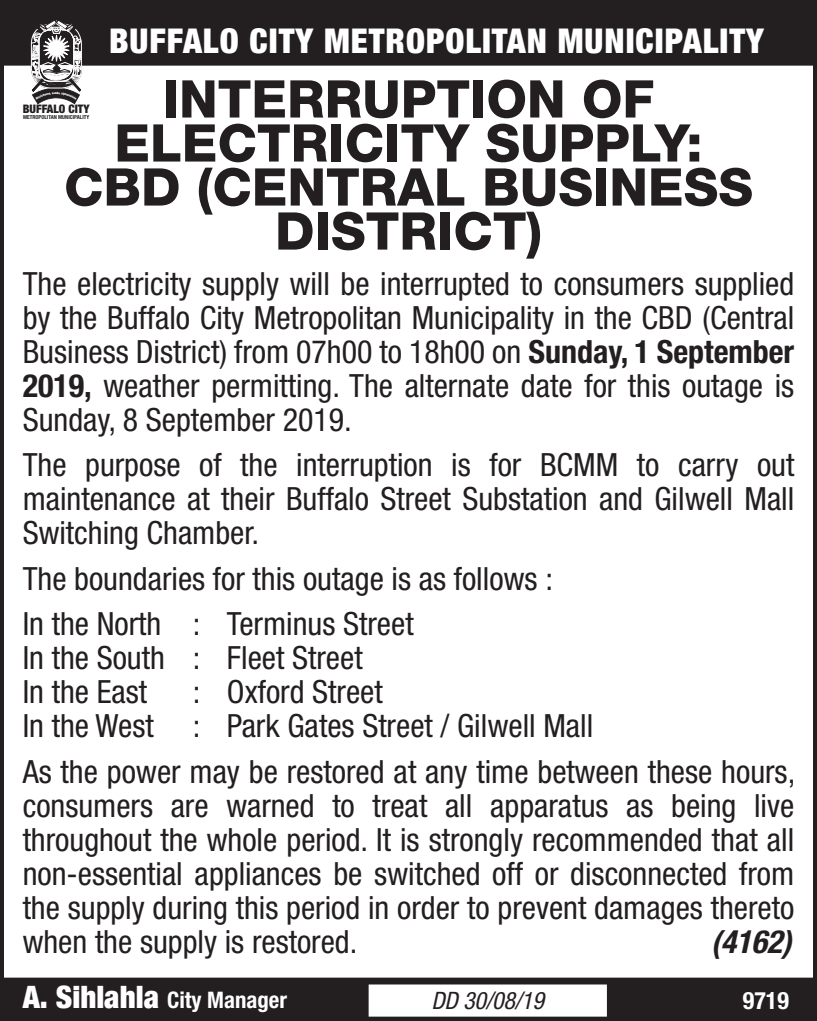
<style>
.page{position:relative;width:817px;height:1021px;background:#fff}
.page>*{position:absolute;margin:0;border:0;box-sizing:border-box;transform-origin:0 0}
.t1{font:800 52px/44px "Helvetica Neue LT Std";color:#231f20;text-align:center}
.t2{font:900 condensed 34px "Helvetica Neue";letter-spacing:.03em;color:#fff}
.t3{font:condensed 32px/34px "Helvetica Neue LT Std";color:#231f20;text-align:justify}
.t4{font:italic 700 condensed 32px "Helvetica Neue LT Std";color:#231f20}
.t5{font:italic condensed 24px "Helvetica Neue LT Std";letter-spacing:-.01em;color:#231f20}
.t6{font:700 condensed 24px "Helvetica Neue LT Std";color:#fff}
.t7{font:700 condensed 22.8px "Helvetica Neue LT Std";color:#fff}
.t8{font:900 condensed 11.6px "Helvetica Neue LT Std";color:#231f20}
.t9{font:700 condensed 5.6px "Helvetica Neue LT Std";color:#231f20}
.s1{font-weight:700}
.s2{font-family:"Helvetica Neue";font-weight:900;font-size:30.8px}
</style>
<div class="page">
<div style="left:2px;top:1px;width:812px;height:63px;background:#231f20"></div>
<div style="left:0;top:0;width:816px;height:66px;border:4px solid #231f20"></div>
<div style="left:2px;top:979px;width:812px;height:41px;background:#231f20"></div>
<div style="left:0;top:977px;width:816px;height:43px;border:4px solid #231f20"></div>
<div style="left:368px;top:984px;width:238px;height:32px;background:#fff;border:2px solid #fff"></div>
<svg style="left:30px;top:20px;width:53px;height:85px"></svg>
<div style="left:39px;top:29px;width:35px;height:53px;border:1px solid #fff;border-radius:12px"></div>
<p class="t2" style="left:109px;top:13px;width:656px">BUFFALO CITY METROPOLITAN MUNICIPALITY</p>
<p class="t1" style="left:114px;top:77px;width:589px">INTERRUPTION OF<br>ELECTRICITY SUPPLY:</p>
<p class="t1" style="left:64px;top:165px;width:690px">CBD (CENTRAL BUSINESS<br>DISTRICT)</p>
<p class="t3" style="left:23px;top:266px;width:773px">The electricity supply will be interrupted to consumers supplied by the Buffalo City Metropolitan Municipality in the CBD (Central Business District) from 07h00 to 18h00 on <span class="s1">Sunday, 1 September 2019,</span> weather permitting. The alternate date for this outage is Sunday, 8 September 2019.</p>
<p class="t3" style="left:23px;top:448px;width:773px">The purpose of the interruption is for BCMM to carry out maintenance at their Buffalo Street Substation and Gilwell Mall Switching Chamber.</p>
<p class="t3" style="left:23px;top:561px;width:531px">The boundaries for this outage is as follows :</p>
<p class="t3" style="left:23px;top:606px;width:392px">In the North : Terminus Street</p>
<p class="t3" style="left:23px;top:640px;width:341px">In the South : Fleet Street</p>
<p class="t3" style="left:23px;top:674px;width:126px">In the East</p>
<p class="t3" style="left:193px;top:674px;width:191px">: Oxford Street</p>
<p class="t3" style="left:23px;top:708px;width:572px">In the West : Park Gates Street / Gilwell Mall</p>
<p class="t3" style="left:23px;top:754px;width:774px">As the power may be restored at any time between these hours, consumers are warned to treat all apparatus as being live throughout the whole period. It is strongly recommended that all non-essential appliances be switched off or disconnected from the supply during this period in order to prevent damages thereto when the supply is restored.</p>
<p class="t8" style="left:23px;top:102px;width:68px">BUFFALO CITY</p>
<p class="t9" style="left:23px;top:113px;width:68px">METROPOLITAN MUNICIPALITY</p>
<p class="t4" style="left:711px;top:921px;width:82px">(4162)</p>
<p class="t7" style="left:23px;top:986px;width:266px"><span class="s2">A. Sihlahla</span> City Manager</p>
<p class="t5" style="left:431px;top:986px;width:114px">DD 30/08/19</p>
<p class="t6" style="left:742px;top:986px;width:48px">9719</p>
</div>
